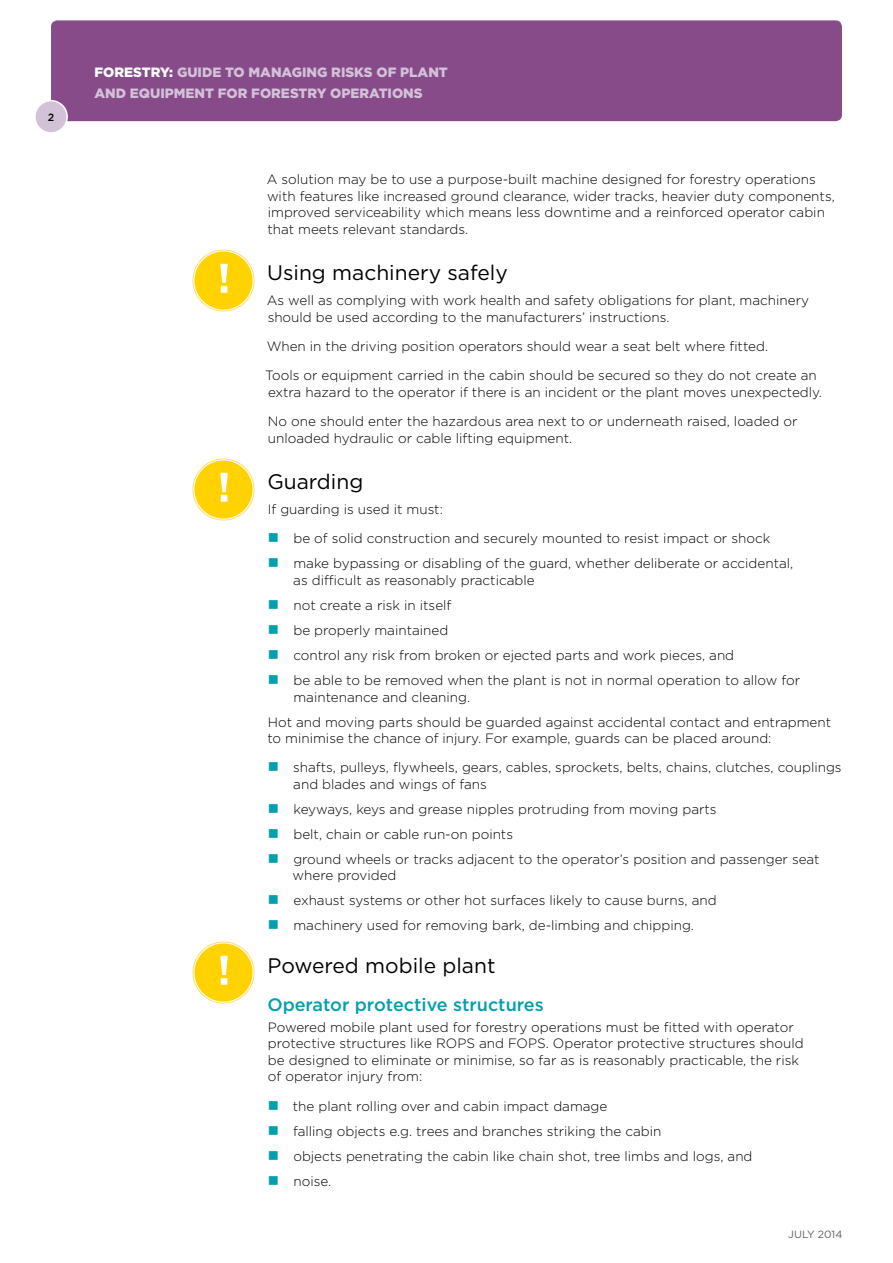
<style>
.page{position:relative;width:893px;height:1263px;background:#fff}
.page>*{position:absolute;margin:0;border:0;box-sizing:border-box;transform-origin:0 0}
.Header_2{font:21px "Gotham";color:#000}
.Header_3{font:500 18px "Gotham";color:#00a0af}
.Body_copy{font:300 13.5px/16.5px "Gotham";color:#000}
.t1{font:900 13.5px/21px "Gotham";color:#d3c1d8}
.Body_copy-2{font:10.5px "Gotham";color:#5f6062}
.Body_copy-3{font:500 10.5px "Gotham";color:#000}
.s1{color:#fff}
</style>
<div class="page">
<div style="left:51px;top:20px;width:791px;height:101px;background:#874b8a;border-radius:6px"></div>
<div style="left:35px;top:101px;width:32px;height:32px;background:#d3c1d8;border-radius:50%"></div>
<div style="left:34px;top:100px;width:34px;height:34px;border:2px solid #fff;border-radius:50%"></div>
<img style="left:192px;top:249px;width:63px;height:63px">
<img style="left:192px;top:458px;width:63px;height:63px">
<img style="left:192px;top:941px;width:63px;height:63px">
<p class="Body_copy-3" style="left:48px;top:111px;width:8px">2</p>
<p class="t1" style="left:95px;top:62px;width:355px"><span class="s1">FORESTRY:</span> GUIDE TO MANAGING RISKS OF PLANT<br>AND EQUIPMENT FOR FORESTRY OPERATIONS</p>
<p class="Body_copy" style="left:267px;top:171px;width:569px">A solution may be to use a purpose-built machine designed for forestry operations with features like increased ground clearance, wider tracks, heavier duty components, improved serviceability which means less downtime and a reinforced operator cabin that meets relevant standards.</p>
<p class="Header_2" style="left:267px;top:260px;width:242px">Using machinery safely</p>
<p class="Body_copy" style="left:267px;top:292px;width:544px">As well as complying with work health and safety obligations for plant, machinery should be used according to the manufacturers’ instructions.</p>
<p class="Body_copy" style="left:267px;top:338px;width:503px">When in the driving position operators should wear a seat belt where fitted.</p>
<p class="Body_copy" style="left:265px;top:367px;width:558px">Tools or equipment carried in the cabin should be secured so they do not create an extra hazard to the operator if there is an incident or the plant moves unexpectedly.</p>
<p class="Body_copy" style="left:268px;top:413px;width:531px">No one should enter the hazardous area next to or underneath raised, loaded or unloaded hydraulic or cable lifting equipment.</p>
<p class="Header_2" style="left:267px;top:469px;width:97px">Guarding</p>
<p class="Body_copy" style="left:268px;top:501px;width:177px">If guarding is used it must:</p>
<p class="Body_copy" style="left:293px;top:530px;width:478px">be of solid construction and securely mounted to resist impact or shock</p>
<p class="Body_copy" style="left:293px;top:555px;width:501px">make bypassing or disabling of the guard, whether deliberate or accidental, as difficult as reasonably practicable</p>
<p class="Body_copy" style="left:293px;top:597px;width:160px">not create a risk in itself</p>
<p class="Body_copy" style="left:293px;top:622px;width:156px">be properly maintained</p>
<p class="Body_copy" style="left:293px;top:647px;width:442px">control any risk from broken or ejected parts and work pieces, and</p>
<p class="Body_copy" style="left:293px;top:672px;width:508px">be able to be removed when the plant is not in normal operation to allow for maintenance and cleaning.</p>
<p class="Body_copy" style="left:267px;top:713px;width:565px">Hot and moving parts should be guarded against accidental contact and entrapment to minimise the chance of injury. For example, guards can be placed around:</p>
<p class="Body_copy" style="left:293px;top:759px;width:550px">shafts, pulleys, flywheels, gears, cables, sprockets, belts, chains, clutches, couplings and blades and wings of fans</p>
<p class="Body_copy" style="left:293px;top:801px;width:425px">keyways, keys and grease nipples protruding from moving parts</p>
<p class="Body_copy" style="left:293px;top:826px;width:221px">belt, chain or cable run-on points</p>
<p class="Body_copy" style="left:293px;top:851px;width:529px">ground wheels or tracks adjacent to the operator’s position and passenger seat where provided</p>
<p class="Body_copy" style="left:293px;top:892px;width:425px">exhaust systems or other hot surfaces likely to cause burns, and</p>
<p class="Body_copy" style="left:293px;top:917px;width:402px">machinery used for removing bark, de-limbing and chipping.</p>
<p class="Header_2" style="left:267px;top:952px;width:229px">Powered mobile plant</p>
<p class="Header_3" style="left:267px;top:994px;width:278px">Operator protective structures</p>
<p class="Body_copy" style="left:268px;top:1019px;width:537px">Powered mobile plant used for forestry operations must be fitted with operator protective structures like ROPS and FOPS. Operator protective structures should be designed to eliminate or minimise, so far as is reasonably practicable, the risk of operator injury from:</p>
<p class="Body_copy" style="left:293px;top:1097px;width:316px">the plant rolling over and cabin impact damage</p>
<p class="Body_copy" style="left:293px;top:1122px;width:370px">falling objects e.g. trees and branches striking the cabin</p>
<p class="Body_copy" style="left:293px;top:1147px;width:461px">objects penetrating the cabin like chain shot, tree limbs and logs, and</p>
<p class="Body_copy" style="left:293px;top:1172px;width:39px">noise.</p>
<p class="Body_copy-2" style="left:788px;top:1227px;width:56px">JULY 2014</p>
</div>
